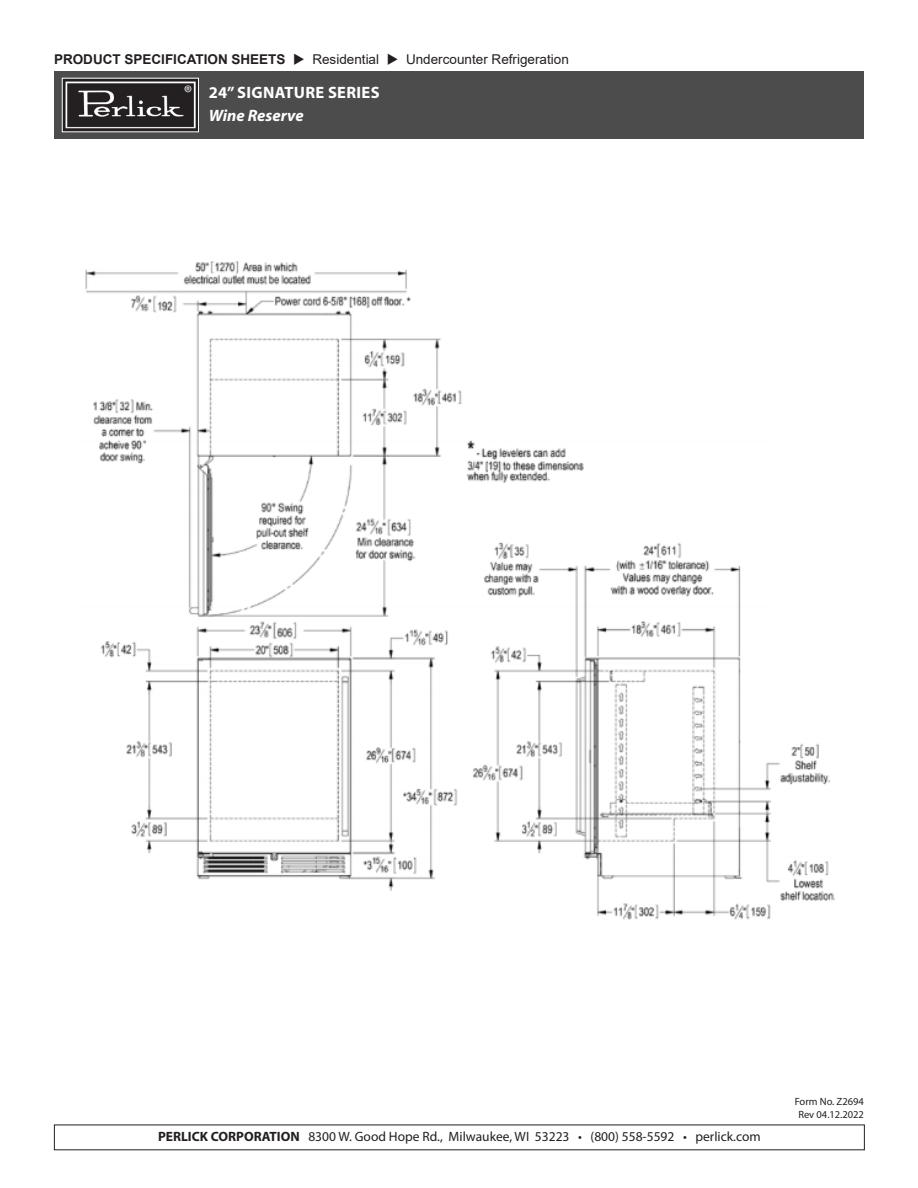
<style>
.page{position:relative;width:918px;height:1188px;background:#fff}
.page>*{position:absolute;margin:0;border:0;box-sizing:border-box;transform-origin:0 0}
.t1{font:700 16.5px/22.5px "Myriad Pro";letter-spacing:.02em;color:#fff}
.t2{font:13.5px "Myriad Pro";color:#231f20}
.t3{font:13.5px "Arial";color:#231f20}
.t4{font:10.5px/12.6px "Myriad Pro";color:#231f20;text-align:center}
.s1{font-weight:700}
.s2{font-style:italic}
</style>
<div class="page">
<div style="left:54px;top:71px;width:810px;height:68px;background:#4d4c4c"></div>
<img style="left:64px;top:80px;width:133px;height:50px">
<img style="left:85px;top:261px;width:750px;height:659px">
<p class="t3" style="left:54px;top:50px;width:516px"><span class="s1">PRODUCT SPECIFICATION SHEETS</span> ◆ Residential ◆ Undercounter Refrigeration</p>
<p class="t1" style="left:209px;top:81px;width:172px">24” SIGNATURE SERIES<br><span class="s2">Wine Reserve</span></p>
<p class="t2" style="left:158px;top:1128px;width:604px"><span class="s1">PERLICK CORPORATION</span> 8300 W. Good Hope Rd., Milwaukee, WI 53223 • (800) 558-5592 • perlick.com</p>
<p class="t4" style="left:795px;top:1095px;width:71px">Form No. Z2694<br>Rev 04.12.2022</p>
</div>
